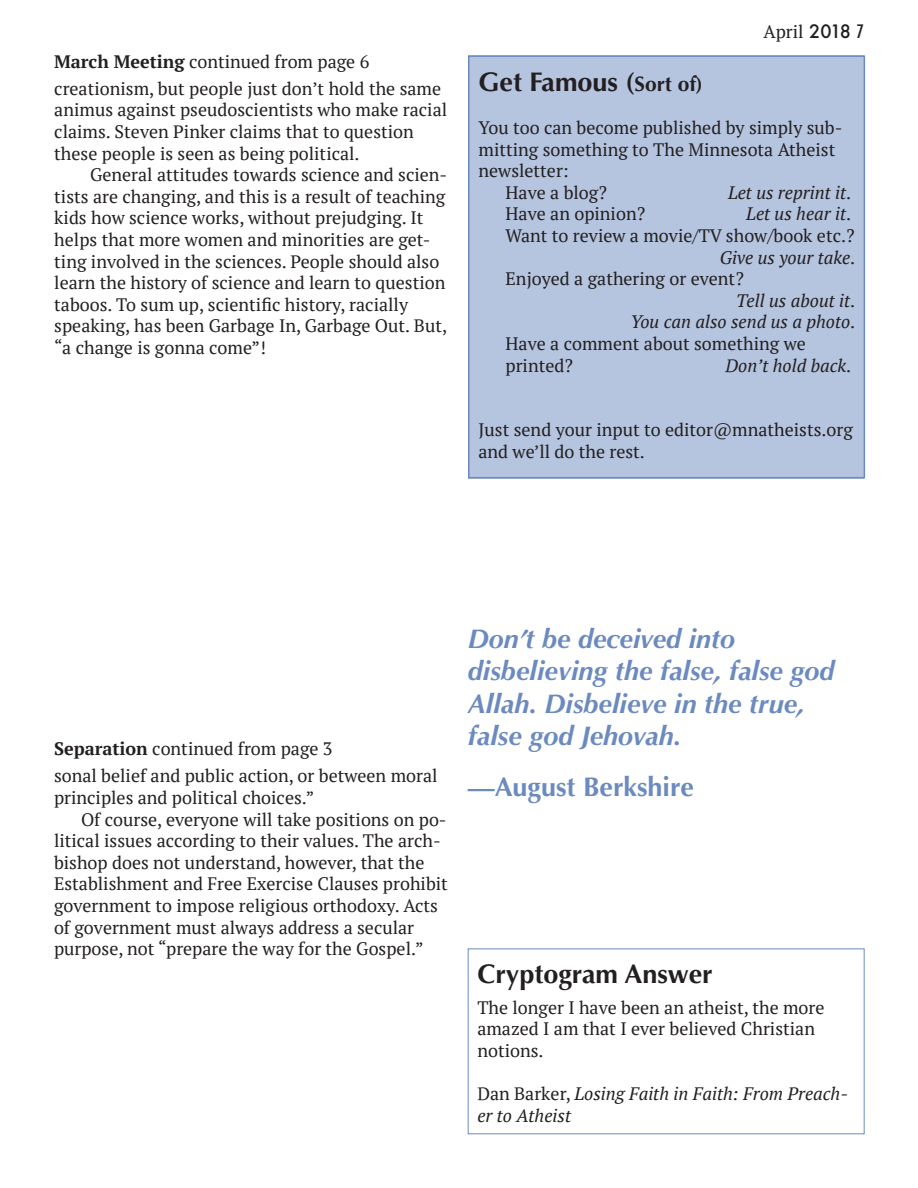
<style>
.page{position:relative;width:918px;height:1188px;background:#fff}
.page>*{position:absolute;margin:0;border:0;box-sizing:border-box;transform-origin:0 0}
.Callout{font:italic 700 27px/32.4px "Optima";color:#6b8abf}
.Title__no_TOC{font:700 27px "Optima";color:#231f20}
.Callout-2{font:700 27px "Optima";color:#6b8abf}
.Paragraph_Style__no{font:18px/21.6px "PT Serif";color:#231f20}
.Paragraph_Style__no-2{font:italic 18px/21.6px "PT Serif";color:#231f20}
.s1{font-weight:700}
.s2{font-family:"Futura";font-weight:500}
.s3{font-family:"Futura";font-weight:500;font-stretch:condensed}
.s4{font-size:21px}
.s5{font-style:normal}
</style>
<div class="page">
<div style="left:468px;top:55px;width:396px;height:423px;background:#b5c4df"></div>
<div style="left:468px;top:55px;width:397px;height:423px;border:2px solid #6b8abf"></div>
<div style="left:468px;top:949px;width:396px;height:185px;border:1px solid #6b8abf"></div>
<p class="Paragraph_Style__no" style="left:54px;top:50px;width:317px"><span class="s1">March Meeting</span> continued from page 6</p>
<p class="Paragraph_Style__no" style="left:54px;top:77px;width:394px">creationism, but people just don’t hold the same animus against pseudoscientists who make racial claims. Steven Pinker claims that to question these people is seen as being political.</p>
<p class="Paragraph_Style__no" style="left:54px;top:164px;width:395px;text-indent:36px">General attitudes towards science and scien&shy;tists are changing, and this is a result of teaching kids how science works, without prejudging. It helps that more women and minorities are get&shy;ting involved in the sciences. People should also learn the history of science and learn to question taboos. To sum up, scientific history, racially speaking, has been Garbage In, Garbage Out. But, “a change is gonna come”!</p>
<p class="Paragraph_Style__no" style="left:764px;top:21px;width:102px">April <span class="s2">2018</span> <span class="s3">7</span></p>
<p class="Title__no_TOC" style="left:478px;top:66px;width:226px">Get Famous (<span class="s4">Sort of)</span></p>
<p class="Paragraph_Style__no" style="left:478px;top:117px;width:365px">You too can become published by simply sub&shy;mitting something to The Minnesota Atheist newsletter:</p>
<p class="Paragraph_Style__no" style="left:506px;top:181px;width:103px">Have a blog?</p>
<p class="Paragraph_Style__no-2" style="left:728px;top:182px;width:125px">Let us reprint it<span class="s5">.</span></p>
<p class="Paragraph_Style__no" style="left:506px;top:203px;width:141px">Have an opinion?</p>
<p class="Paragraph_Style__no-2" style="left:746px;top:203px;width:106px">Let us hear it<span class="s5">.</span></p>
<p class="Paragraph_Style__no" style="left:506px;top:225px;width:351px">Want to review a movie/TV show/book etc.?</p>
<p class="Paragraph_Style__no-2" style="left:720px;top:246px;width:137px">Give us your take<span class="s5">.</span></p>
<p class="Paragraph_Style__no" style="left:506px;top:268px;width:240px">Enjoyed a gathering or event?</p>
<p class="Paragraph_Style__no-2" style="left:736px;top:290px;width:121px">Tell us about it<span class="s5">.</span></p>
<p class="Paragraph_Style__no-2" style="left:630px;top:311px;width:226px">You can also send us a photo<span class="s5">.</span></p>
<p class="Paragraph_Style__no" style="left:506px;top:333px;width:302px">Have a comment about something we printed?</p>
<p class="Paragraph_Style__no-2" style="left:726px;top:354px;width:127px">Don’t hold back<span class="s5">.</span></p>
<p class="Paragraph_Style__no" style="left:478px;top:419px;width:376px">Just send your input to editor@mnatheists.org and we’ll do the rest.</p>
<p class="Paragraph_Style__no" style="left:54px;top:738px;width:280px"><span class="s1">Separation</span> continued from page 3</p>
<p class="Paragraph_Style__no" style="left:54px;top:765px;width:385px">sonal belief and public action, or between moral principles and political choices.”</p>
<p class="Paragraph_Style__no" style="left:54px;top:808px;width:395px;text-indent:27px">Of course, everyone will take positions on po&shy;litical issues according to their values. The arch&shy;bishop does not understand, however, that the Establishment and Free Exercise Clauses prohibit government to impose religious orthodoxy. Acts of government must always address a secular purpose, not “prepare the way for the Gospel.”</p>
<p class="Callout" style="left:468px;top:623px;width:368px">Don’t be deceived into disbelieving the false, false god<br>Allah. Disbelieve in the true, false god Jehovah.</p>
<p class="Callout-2" style="left:468px;top:771px;width:228px">—August Berkshire</p>
<p class="Title__no_TOC" style="left:477px;top:958px;width:237px">Cryptogram Answer</p>
<p class="Paragraph_Style__no" style="left:477px;top:996px;width:349px">The longer I have been an atheist, the more amazed I am that I ever believed Christian notions.</p>
<p class="Paragraph_Style__no-2" style="left:477px;top:1083px;width:372px"><span class="s5">Dan Barker,</span> Losing Faith in Faith: From Preach&shy;er to Atheist</p>
</div>
